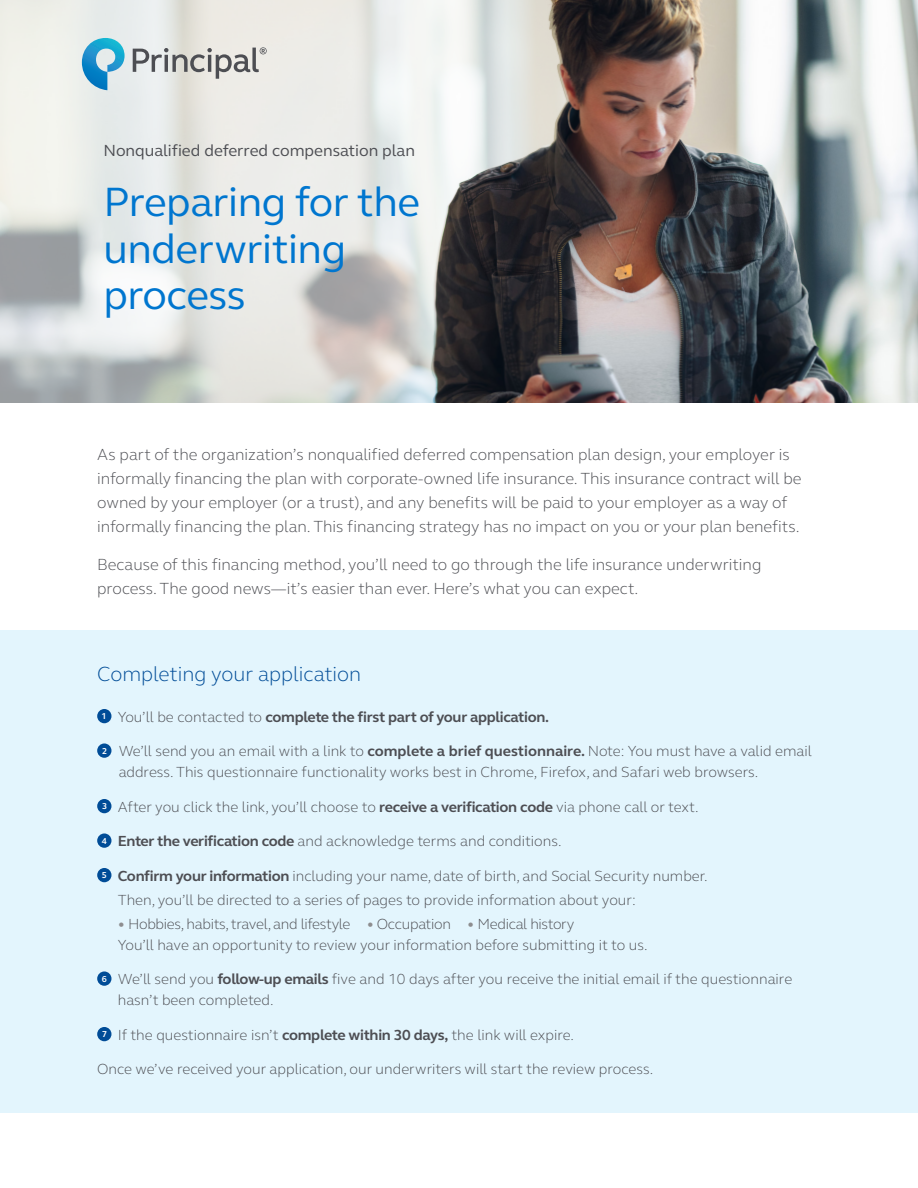
<style>
.page{position:relative;width:918px;height:1188px;background:#fff}
.page>*{position:absolute;margin:0;border:0;box-sizing:border-box;transform-origin:0 0}
.t1{font:42px/46.5px "FS Elliot Pro";letter-spacing:-.01em;color:#0076cf}
.t2{font:300 21px "FS Elliot Pro";color:#004c97}
.t3{font:300 16.5px/24px "FS Elliot Pro";color:#4d4e53}
.t4{font:16.5px "FS Elliot Pro";color:#4d4e53}
.t5{font:300 15px/21px "FS Elliot Pro";color:#4d4e53}
.t6{font:300 15px/21px "FS Elliot Pro";letter-spacing:-.02em;color:#4d4e53}
.t7{font:700 15px "FS Elliot Pro";letter-spacing:-.02em;color:#4d4e53}
.s1{font-weight:300}
.s2{font-weight:700}
.s3{color:#8d8d8f}
</style>
<div class="page">
<img style="left:594px;top:0;width:324px;height:403px">
<svg style="left:0;top:0;width:594px;height:403px"></svg>
<div style="left:0;top:630px;width:918px;height:482px;background:#e3f5fd"></div>
<svg style="left:82px;top:38px;width:43px;height:52px"></svg>
<svg style="left:133px;top:47px;width:134px;height:32px"></svg>
<div style="left:97px;top:709px;width:14px;height:14px;background:#004c97;border-radius:50%"></div>
<div style="left:97px;top:743px;width:14px;height:15px;background:#004c97;border-radius:50%"></div>
<div style="left:97px;top:799px;width:14px;height:14px;background:#004c97;border-radius:50%"></div>
<div style="left:97px;top:833px;width:14px;height:15px;background:#004c97;border-radius:50%"></div>
<div style="left:97px;top:868px;width:14px;height:14px;background:#004c97;border-radius:50%"></div>
<div style="left:97px;top:971px;width:14px;height:15px;background:#004c97;border-radius:50%"></div>
<div style="left:97px;top:1027px;width:14px;height:14px;background:#004c97;border-radius:50%"></div>
<p class="t4" style="left:103px;top:139px;width:313px">Nonqualified deferred compensation plan</p>
<h1 class="t1" style="left:103px;top:178px;width:318px">Preparing for the underwriting process</h1>
<p class="t3" style="left:97px;top:442px;width:706px">As part of the organization’s nonqualified deferred compensation plan design, your employer is informally financing the plan with corporate-owned life insurance. This insurance contract will be owned by your employer (or a trust), and any benefits will be paid to your employer as a way of informally financing the plan. This financing strategy has no impact on you or your plan benefits.</p>
<p class="t3" style="left:97px;top:552px;width:666px">Because of this financing method, you’ll need to go through the life insurance underwriting process. The good news—it’s easier than ever. Here’s what you can expect.</p>
<h2 class="t2" style="left:97px;top:659px;width:266px">Completing your application</h2>
<p class="t7" style="left:101px;top:707px;width:449px"><sup>1</sup> <span class="s1">You’ll be contacted to</span> complete the first part of your application.</p>
<p class="t5" style="left:119px;top:740px;width:695px;text-indent:-17px"><sup>2</sup> We’ll send you an email with a link to <span class="s2">complete a brief questionnaire.</span> Note: You must have a valid email address. This questionnaire functionality works best in Chrome, Firefox, and Safari web browsers.</p>
<p class="t5" style="left:102px;top:796px;width:598px"><sup>3</sup> After you click the link, you’ll choose to <span class="s2">receive a verification code</span> via phone call or text.</p>
<p class="t5" style="left:102px;top:830px;width:461px"><sup>4</sup> <span class="s2">Enter the verification code</span> and acknowledge terms and conditions.</p>
<p class="t5" style="left:118px;top:863px;width:591px;line-height:24px;text-indent:-16px"><sup>5</sup> <span class="s2">Confirm your information</span> including your name, date of birth, and Social Security number.<br>Then, you’ll be directed to a series of pages to provide information about your:</p>
<p class="t6" style="left:118px;top:913px;width:531px"><span class="s3">•</span> Hobbies, habits, travel, and lifestyle <span class="s3">•</span> Occupation <span class="s3">•</span> Medical history<br>You’ll have an opportunity to review your information before submitting it to us.</p>
<p class="t5" style="left:118px;top:968px;width:676px;text-indent:-16px"><sup>6</sup> We’ll send you <span class="s2">follow-up emails</span> five and 10 days after you receive the initial email if the questionnaire hasn’t been completed.</p>
<p class="t5" style="left:102px;top:1024px;width:473px"><sup>7</sup> If the questionnaire isn’t <span class="s2">complete within 30 days,</span> the link will expire.</p>
<p class="t5" style="left:97px;top:1058px;width:558px">Once we’ve received your application, our underwriters will start the review process.</p>
</div>
